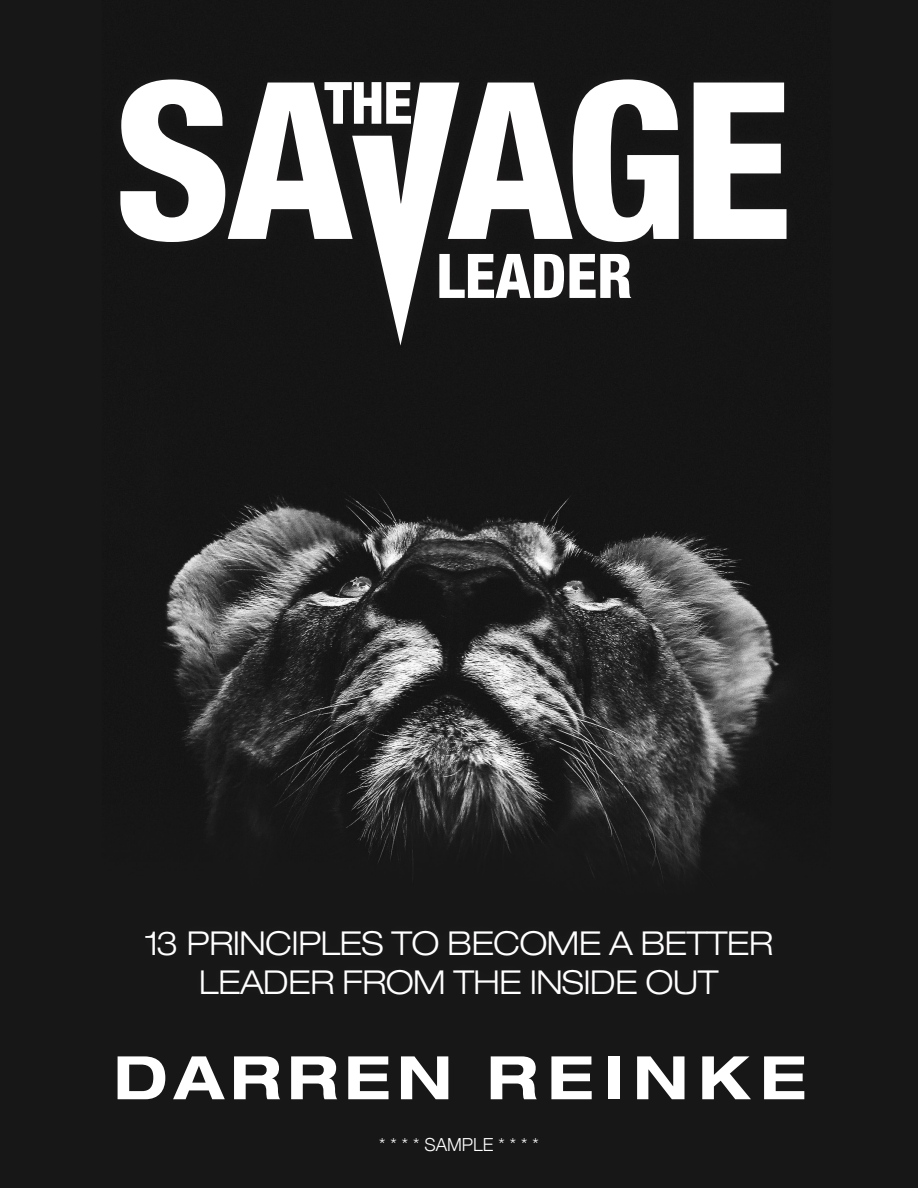
<style>
.page{position:relative;width:918px;height:1188px;background:#fff}
.page>*{position:absolute;margin:0;border:0;box-sizing:border-box;transform-origin:0 0}
.t1{font:800 condensed 61.65px "Helvetica Neue";color:#fff}
.t2{font:700 expanded 60px "Helvetica Neue";letter-spacing:.13em;color:#fff}
.t3{font:800 condensed 58.35px "Helvetica Neue";color:#fff}
.t4{font:300 expanded 33px "Helvetica Neue";letter-spacing:-.02em;color:#fff}
.Paragraph_Style_1{font:300 18px "Helvetica Neue";color:#fff}
</style>
<div class="page">
<img style="left:0;top:0;width:918px;height:1188px">
<div style="left:136px;top:920px;width:646px;height:84px;background:#181818"></div>
<div style="left:104px;top:63px;width:699px;height:296px;background:#151515"></div>
<svg style="left:120px;top:79px;width:667px;height:163px;fill:#fff"></svg>
<svg style="left:352px;top:83px;width:107px;height:263px"></svg>
<p class="t3" style="left:324px;top:67px;width:90px">THE</p>
<p class="t1" style="left:436px;top:238px;width:198px">LEADER</p>
<p class="t4" style="left:145px;top:923px;width:630px">13 PRINCIPLES TO BECOME A BETTER</p>
<p class="t4" style="left:199px;top:962px;width:521px">LEADER FROM THE INSIDE OUT</p>
<p class="t2" style="left:113px;top:1040px;width:695px">DARREN REINKE</p>
<p class="Paragraph_Style_1" style="left:379px;top:1130px;width:161px">* * * * SAMPLE * * * *</p>
</div>
